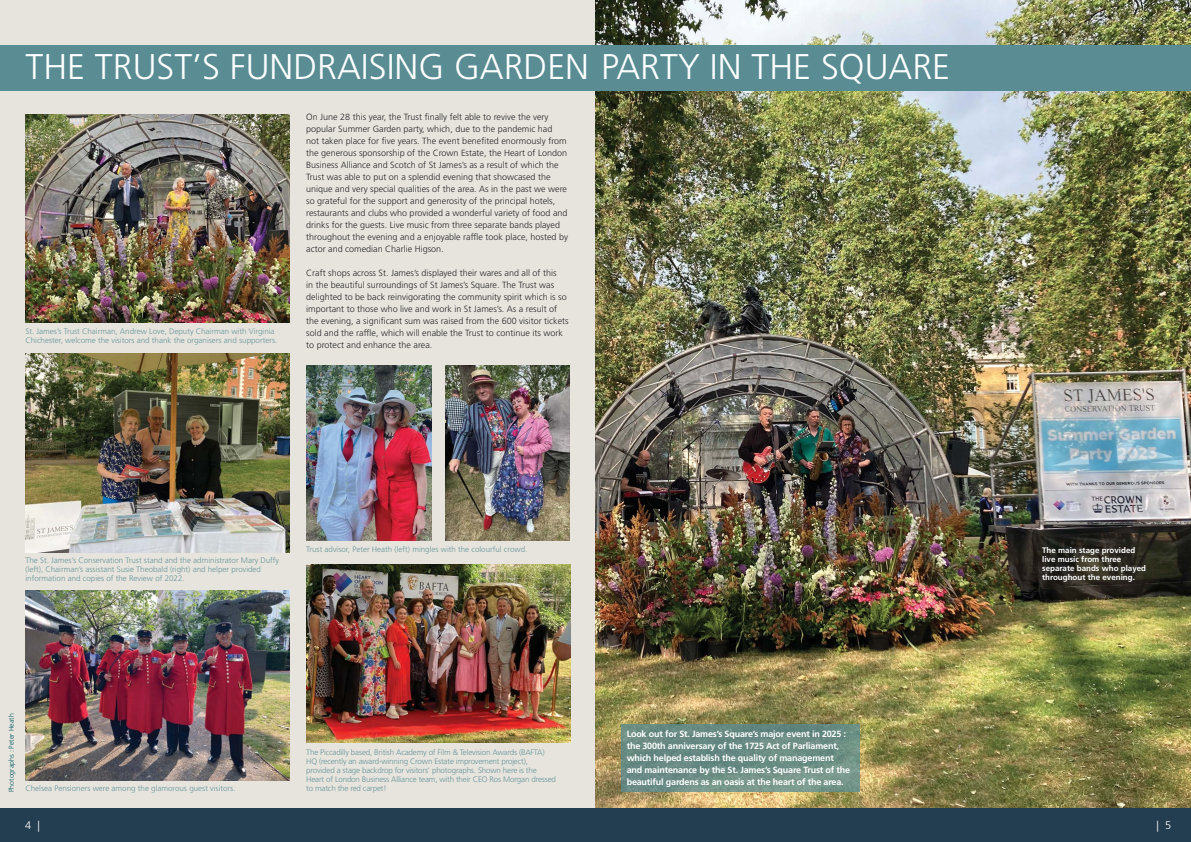
<style>
.page{position:relative;width:1191px;height:842px;background:#e7e4dd}
.page>*{position:absolute;margin:0;border:0;box-sizing:border-box;transform-origin:0 0}
.t1{font:300 35.7px "Frutiger LT Std";color:#fff}
.t2{font:300 11px "Frutiger LT Std";color:#fff}
.t3{font:300 9px/12px "Frutiger LT Std";color:#292829}
.t4{font:700 9px/12px "Frutiger LT Std";letter-spacing:-.02em;color:#fff}
.t5{font:300 8px/9px "Frutiger LT Std";color:#67959b}
.t6{font:300 8px/9px "Frutiger LT Std";letter-spacing:-.02em;color:#67959b}
.t7{font:700 8px/9px "Frutiger LT Std";color:#fff}
.t8{font:300 7px "Frutiger LT Std";color:#005862}
</style>
<div class="page">
<div style="left:0;top:808px;width:1191px;height:34px;background:#233d51"></div>
<img style="left:595px;top:0;width:596px;height:808px">
<img style="left:26px;top:353px;width:263px;height:199px">
<img style="left:306px;top:564px;width:264px;height:179px">
<img style="left:26px;top:114px;width:263px;height:208px">
<img style="left:26px;top:590px;width:263px;height:190px">
<div style="left:0;top:45px;width:1191px;height:45px;background:#598c93"></div>
<svg style="left:621px;top:725px;width:238px;height:67px;background:#6b8d84"></svg>
<img style="left:306px;top:366px;width:125px;height:174px">
<img style="left:445px;top:366px;width:125px;height:174px">
<h1 class="t1" style="left:26px;top:47px;width:926px">THE TRUST’S FUNDRAISING GARDEN PARTY IN THE SQUARE</h1>
<p class="t3" style="left:306px;top:111px;width:263px">On June 28 this year, the Trust finally felt able to revive the very popular Summer Garden party, which, due to the pandemic had<br>not taken place for five years. The event benefited enormously from the generous sponsorship of the Crown Estate, the Heart of London Business Alliance and Scotch of St James’s as a result of which the Trust was able to put on a splendid evening that showcased the unique and very special qualities of the area. As in the past we were so grateful for the support and generosity of the principal hotels, restaurants and clubs who provided a wonderful variety of food and drinks for the guests. Live music from three separate bands played throughout the evening and a enjoyable raffle took place, hosted by actor and comedian Charlie Higson.</p>
<p class="t3" style="left:306px;top:267px;width:264px">Craft shops across St. James’s displayed their wares and all of this<br>in the beautiful surroundings of St James’s Square. The Trust was delighted to be back reinvigorating the community spirit which is so important to those who live and work in St James’s. As a result of the evening, a significant sum was raised from the 600 visitor tickets sold and the raffle, which will enable the Trust to continue its work to protect and enhance the area.</p>
<p class="t5" style="left:26px;top:327px;width:253px">St. James’s Trust Chairman, Andrew Love, Deputy Chairman with Virginia<br>Chichester, welcome the visitors and thank the organisers and supporters.</p>
<p class="t5" style="left:26px;top:556px;width:255px">The St. James’s Conservation Trust stand and the administrator Mary Duffy (left), Chairman’s assistant Susie Theobald (right) and helper provided information and copies of the Review of 2022.</p>
<p class="t5" style="left:306px;top:545px;width:223px">Trust advisor, Peter Heath (left) mingles with the colourful crowd.</p>
<p class="t7" style="left:1042px;top:546px;width:106px">The main stage provided live music from three separate bands who played throughout the evening.</p>
<p class="t8" style="left:7px;top:792px;width:80px;rotate:-90deg">Photographs : Peter Heath</p>
<p class="t5" style="left:26px;top:784px;width:211px">Chelsea Pensioners were among the glamorous guest visitors.</p>
<p class="t6" style="left:306px;top:748px;width:251px">The Piccadilly based, British Academy of Film &amp; Television Awards (BAFTA)<br>HQ (recently an award-winning Crown Estate improvement project), provided a stage backdrop for visitors’ photographs. Shown here is the Heart of London Business Alliance team, with their CEO Ros Morgan dressed to match the red carpet!</p>
<p class="t4" style="left:626px;top:728px;width:225px">Look out for St. James’s Square’s major event in 2025 : the 300th anniversary of the 1725 Act of Parliament, which helped establish the quality of management and maintenance by the St. James’s Square Trust of the beautiful gardens as an oasis at the heart of the area.</p>
<p class="t2" style="left:25px;top:819px;width:16px">4 |</p>
<p class="t2" style="left:1156px;top:819px;width:16px">| 5</p>
</div>
